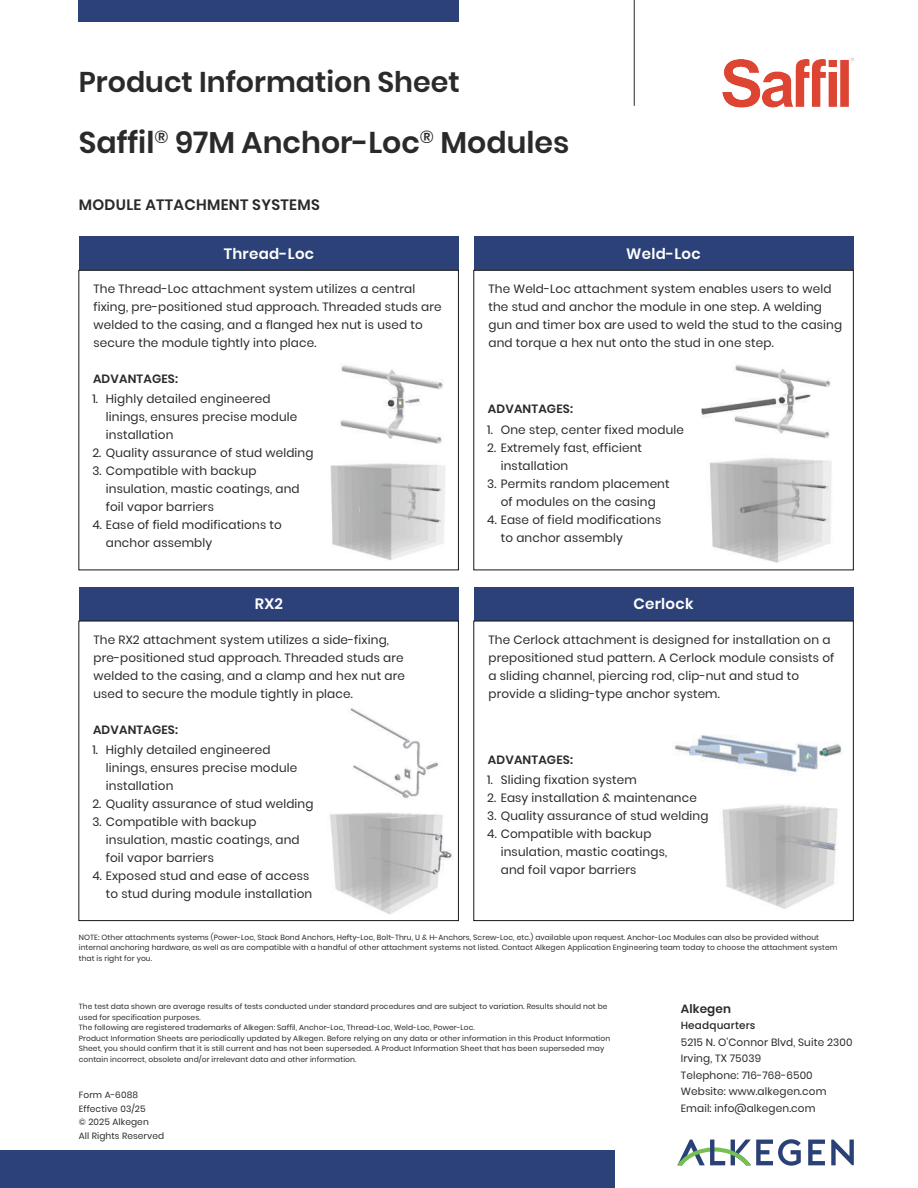
<style>
.page{position:relative;width:918px;height:1188px;background:#fff}
.page>*{position:absolute;margin:0;border:0;box-sizing:border-box;transform-origin:0 0}
.t1{font:600 30px "Poppins";color:#2b2a2a}
.t2{font:600 28.5px "Poppins";color:#2b2a2a}
.t3{font:600 15px "Poppins";letter-spacing:.02em;color:#fff}
.t4{font:600 15px "Poppins";letter-spacing:.02em;color:#2b2a2a}
.t5{font:12px/18px "Poppins";letter-spacing:.015em;color:#2b2a2a}
.t6{font:600 12px "Poppins";letter-spacing:.015em;color:#2b2a2a}
.t7{font:10.5px/16.5px "Poppins";letter-spacing:.015em;color:#2b2a2a}
.t8{font:500 10.5px "Poppins";letter-spacing:.015em;color:#2b2a2a}
.t9{font:9px/13.5px "Poppins";letter-spacing:.015em;color:#2b2a2a}
.t10{font:7.5px/10.5px "Poppins";letter-spacing:.015em;color:#2b2a2a}
</style>
<div class="page">
<div style="left:0;top:1150px;width:615px;height:38px;background:#2b4177"></div>
<svg style="left:831px;top:1140px;width:23px;height:25px"></svg>
<svg style="left:808px;top:1140px;width:17px;height:25px"></svg>
<svg style="left:677px;top:1139px;width:124px;height:27px"></svg>
<div style="left:79px;top:0;width:380px;height:22px;background:#2b4177"></div>
<hr style="left:634px;top:0;width:1px;height:106px;background:#2b2a2a">
<img style="left:722px;top:57px;width:132px;height:51px">
<div style="left:79px;top:236px;width:379px;height:34px;background:#2b4177"></div>
<div style="left:79px;top:270px;width:380px;height:300px;border:1px solid #151818"></div>
<div style="left:474px;top:236px;width:379px;height:34px;background:#2b4177"></div>
<div style="left:474px;top:270px;width:380px;height:300px;border:1px solid #151818"></div>
<img style="left:350px;top:708px;width:89px;height:90px">
<div style="left:79px;top:587px;width:379px;height:34px;background:#2b4177"></div>
<div style="left:79px;top:621px;width:380px;height:300px;border:1px solid #151818"></div>
<img style="left:722px;top:804px;width:116px;height:105px">
<div style="left:474px;top:587px;width:379px;height:34px;background:#2b4177"></div>
<img style="left:672px;top:735px;width:170px;height:38px">
<div style="left:474px;top:621px;width:380px;height:300px;border:1px solid #151818"></div>
<img style="left:340px;top:365px;width:103px;height:79px">
<img style="left:701px;top:364px;width:130px;height:75px">
<img style="left:330px;top:463px;width:115px;height:97px">
<img style="left:709px;top:458px;width:123px;height:104px">
<img style="left:330px;top:812px;width:123px;height:103px">
<h2 class="t2" style="left:79px;top:64px;width:383px">Product Information Sheet</h2>
<h1 class="t1" style="left:79px;top:124px;width:492px">Saffil<sup>®</sup> 97M Anchor-Loc<sup>®</sup> Modules</h1>
<p class="t4" style="left:79px;top:195px;width:243px">MODULE ATTACHMENT SYSTEMS</p>
<p class="t3" style="left:224px;top:244px;width:92px">Thread-Loc</p>
<p class="t5" style="left:94px;top:280px;width:350px">The Thread-Loc attachment system utilizes a central fixing, pre-positioned stud approach. Threaded studs are welded to the casing, and a flanged hex nut is used to secure the module tightly into place.</p>
<p class="t6" style="left:93px;top:371px;width:87px">ADVANTAGES:</p>
<p class="t5" style="left:106px;top:390px;width:193px;text-indent:-14px">1. Highly detailed engineered linings, ensures precise module installation</p>
<p class="t5" style="left:92px;top:444px;width:223px">2. Quality assurance of stud welding</p>
<p class="t5" style="left:106px;top:462px;width:195px;text-indent:-14px">3. Compatible with backup insulation, mastic coatings, and foil vapor barriers</p>
<p class="t5" style="left:106px;top:516px;width:178px;text-indent:-14px">4. Ease of field modifications to anchor assembly</p>
<p class="t3" style="left:255px;top:595px;width:30px">RX2</p>
<p class="t5" style="left:94px;top:630px;width:313px">The RX2 attachment system utilizes a side-fixing, pre-positioned stud approach. Threaded studs are welded to the casing, and a clamp and hex nut are used to secure the module tightly in place.</p>
<p class="t6" style="left:93px;top:722px;width:87px">ADVANTAGES:</p>
<p class="t5" style="left:106px;top:741px;width:193px;text-indent:-14px">1. Highly detailed engineered linings, ensures precise module installation</p>
<p class="t5" style="left:92px;top:795px;width:223px">2. Quality assurance of stud welding</p>
<p class="t5" style="left:106px;top:813px;width:195px;text-indent:-14px">3. Compatible with backup insulation, mastic coatings, and foil vapor barriers</p>
<p class="t5" style="left:92px;top:867px;width:221px;text-align:right">4. Exposed stud and ease of access to stud during module installation</p>
<p class="t3" style="left:626px;top:244px;width:76px">Weld-Loc</p>
<p class="t5" style="left:488px;top:280px;width:355px">The Weld-Loc attachment system enables users to weld the stud and anchor the module in one step. A welding gun and timer box are used to weld the stud to the casing and torque a hex nut onto the stud in one step.</p>
<p class="t6" style="left:488px;top:401px;width:87px">ADVANTAGES:</p>
<p class="t5" style="left:487px;top:420px;width:198px">1. One step, center fixed module</p>
<p class="t5" style="left:501px;top:438px;width:143px;text-indent:-14px">2. Extremely fast, efficient installation</p>
<p class="t5" style="left:487px;top:474px;width:184px;text-align:center">3. Permits random placement of modules on the casing</p>
<p class="t5" style="left:501px;top:510px;width:162px;text-indent:-14px">4. Ease of field modifications to anchor assembly</p>
<p class="t3" style="left:633px;top:595px;width:62px">Cerlock</p>
<p class="t5" style="left:488px;top:630px;width:347px">The Cerlock attachment is designed for installation on a prepositioned stud pattern. A Cerlock module consists of a sliding channel, piercing rod, clip-nut and stud to provide a sliding-type anchor system.</p>
<p class="t6" style="left:488px;top:752px;width:87px">ADVANTAGES:</p>
<p class="t5" style="left:487px;top:771px;width:151px">1. Sliding fixation system</p>
<p class="t5" style="left:487px;top:789px;width:211px">2. Easy installation &amp; maintenance</p>
<p class="t5" style="left:487px;top:807px;width:223px">3. Quality assurance of stud welding</p>
<p class="t5" style="left:501px;top:825px;width:168px;text-indent:-14px">4. Compatible with backup insulation, mastic coatings, and foil vapor barriers</p>
<p class="t10" style="left:79px;top:932px;width:760px">NOTE: Other attachments systems (Power-Loc, Stack Bond Anchors, Hefty-Loc, Bolt-Thru, U &amp; H-Anchors, Screw-Loc, etc.) available upon request. Anchor-Loc Modules can also be provided without internal anchoring hardware, as well as are compatible with a handful of other attachment systems not listed. Contact Alkegen Application Engineering team today to choose the attachment system that is right for you.</p>
<p class="t10" style="left:79px;top:1001px;width:533px">The test data shown are average results of tests conducted under standard procedures and are subject to variation. Results should not be used for specification purposes.<br>The following are registered trademarks of Alkegen: Saffil, Anchor-Loc, Thread-Loc, Weld-Loc, Power-Loc.<br>Product Information Sheets are periodically updated by Alkegen. Before relying on any data or other information in this Product Information Sheet, you should confirm that it is still current and has not been superseded. A Product Information Sheet that has been superseded may contain incorrect, obsolete and/or irrelevant data and other information.</p>
<p class="t9" style="left:79px;top:1088px;width:87px">Form A-6088<br>Effective 03/25<br>© 2025 Alkegen<br>All Rights Reserved</p>
<p class="t6" style="left:681px;top:1001px;width:52px">Alkegen</p>
<p class="t8" style="left:681px;top:1021px;width:76px">Headquarters</p>
<p class="t7" style="left:681px;top:1034px;width:173px">5215 N. O'Connor Blvd, Suite 2300<br>Irving, TX 75039<br>Telephone: 716-768-6500<br>Website: www.alkegen.com<br>Email: info@alkegen.com</p>
</div>
